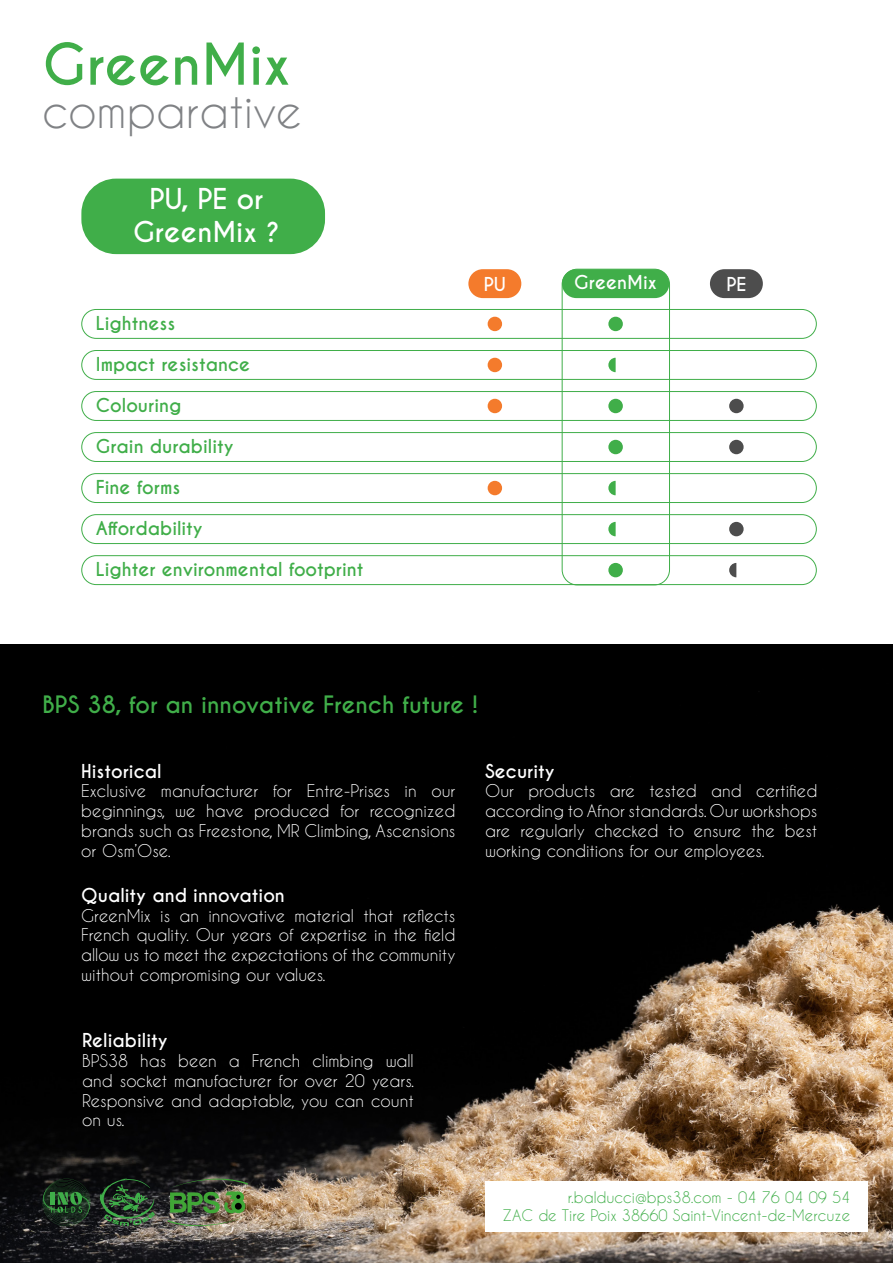
<style>
.page{position:relative;width:893px;height:1263px;background:#fff}
.page>*{position:absolute;margin:0;border:0;box-sizing:border-box;transform-origin:0 0}
.t1{font:700 54px "Caviar Dreams";color:#40ae49}
.t2{font:45px "Caviar Dreams";color:#808285}
.t3{font:700 27px "Caviar Dreams";color:#fff}
.t4{font:700 22.5px "Caviar Dreams";color:#40ae49}
.t5{font:700 18px "Caviar Dreams";color:#40ae49}
.t6{font:700 18px "Caviar Dreams";color:#fff}
.t7{font:16.5px/19.8px "Caviar Dreams";color:#fff;text-align:justify}
.t8{font:15px "Caviar Dreams";color:#40ae49}
</style>
<div class="page">
<img style="left:0;top:645px;width:893px;height:618px">
<div style="left:485px;top:1181px;width:382px;height:50px;background:#fff"></div>
<div style="left:81px;top:179px;width:244px;height:75px;background:#40ae49;border-radius:35px"></div>
<svg style="left:39px;top:1175px;width:55px;height:54px;background:#1c3120"></svg>
<svg style="left:100px;top:1178px;width:55px;height:48px;background:#2a462e"></svg>
<img style="left:167px;top:1177px;width:81px;height:50px">
<div style="left:81px;top:309px;width:736px;height:30px;border:1px solid #40ae49;border-radius:14px"></div>
<div style="left:81px;top:350px;width:736px;height:30px;border:1px solid #40ae49;border-radius:14px"></div>
<div style="left:81px;top:391px;width:736px;height:30px;border:1px solid #40ae49;border-radius:14px"></div>
<div style="left:81px;top:432px;width:736px;height:30px;border:1px solid #40ae49;border-radius:14px"></div>
<div style="left:81px;top:473px;width:736px;height:30px;border:1px solid #40ae49;border-radius:14px"></div>
<div style="left:81px;top:514px;width:736px;height:30px;border:1px solid #40ae49;border-radius:14px"></div>
<div style="left:81px;top:555px;width:736px;height:30px;border:1px solid #40ae49;border-radius:14px"></div>
<div style="left:562px;top:269px;width:107px;height:29px;background:#40ae49;border-radius:14px"></div>
<div style="left:468px;top:269px;width:53px;height:29px;background:#f47b2c;border-radius:14px"></div>
<div style="left:710px;top:269px;width:53px;height:29px;background:#4d4d4d;border-radius:14px"></div>
<div style="left:488px;top:317px;width:14px;height:14px;background:#f47b2c;border-radius:50%"></div>
<div style="left:488px;top:358px;width:14px;height:14px;background:#f47b2c;border-radius:50%"></div>
<div style="left:488px;top:399px;width:14px;height:14px;background:#f47b2c;border-radius:50%"></div>
<div style="left:488px;top:481px;width:14px;height:14px;background:#f47b2c;border-radius:50%"></div>
<div style="left:608px;top:317px;width:15px;height:14px;background:#40ae49;border-radius:50%"></div>
<div style="left:608px;top:399px;width:15px;height:14px;background:#40ae49;border-radius:50%"></div>
<svg style="left:608px;top:481px;width:8px;height:14px"></svg>
<div style="left:608px;top:563px;width:15px;height:14px;background:#40ae49;border-radius:50%"></div>
<div style="left:608px;top:440px;width:15px;height:14px;background:#40ae49;border-radius:50%"></div>
<svg style="left:729px;top:522px;width:15px;height:14px"></svg>
<svg style="left:729px;top:563px;width:7px;height:14px"></svg>
<div style="left:729px;top:440px;width:15px;height:14px;background:#4d4d4d;border-radius:50%"></div>
<div style="left:729px;top:399px;width:15px;height:14px;background:#4d4d4d;border-radius:50%"></div>
<div style="left:562px;top:269px;width:108px;height:316px;border:1px solid #40ae49;border-radius:15px"></div>
<svg style="left:608px;top:358px;width:8px;height:14px"></svg>
<svg style="left:608px;top:522px;width:8px;height:14px"></svg>
<p class="t1" style="left:43px;top:32px;width:249px">GreenMix</p>
<p class="t2" style="left:43px;top:84px;width:261px">comparative</p>
<p class="t3" style="left:149px;top:183px;width:115px">PU, PE or</p>
<p class="t3" style="left:133px;top:215px;width:148px">GreenMix ?</p>
<p class="t5" style="left:96px;top:312px;width:81px">Lightness</p>
<p class="t5" style="left:96px;top:353px;width:156px">Impact resistance</p>
<p class="t5" style="left:96px;top:394px;width:87px">Colouring</p>
<p class="t5" style="left:96px;top:435px;width:139px">Grain durability</p>
<p class="t5" style="left:96px;top:476px;width:86px">Fine forms</p>
<p class="t5" style="left:96px;top:517px;width:109px">Affordability</p>
<p class="t5" style="left:96px;top:558px;width:269px">Lighter environmental footprint</p>
<p class="t6" style="left:484px;top:273px;width:24px">PU</p>
<p class="t6" style="left:574px;top:272px;width:84px">GreenMix</p>
<p class="t6" style="left:726px;top:273px;width:22px">PE</p>
<p class="t4" style="left:43px;top:691px;width:437px">BPS 38, for an innovative French future !</p>
<p class="t6" style="left:81px;top:760px;width:82px">Historical</p>
<p class="t7" style="left:81px;top:781px;width:376px">Exclusive manufacturer for Entre-Prises in our beginnings, we have produced for recognized brands such as Freestone, MR Climbing, Ascensions or Osm’Ose.</p>
<p class="t6" style="left:81px;top:884px;width:205px">Quality and innovation</p>
<p class="t7" style="left:81px;top:905px;width:376px">GreenMix is an innovative material that reflects French quality. Our years of expertise in the field allow us to meet the expectations of the community without compromising our values.</p>
<p class="t6" style="left:485px;top:760px;width:71px">Security</p>
<p class="t7" style="left:485px;top:781px;width:334px">Our products are tested and certified according to Afnor standards. Our workshops are regularly checked to ensure the best working conditions for our employees.</p>
<p class="t6" style="left:82px;top:1029px;width:87px">Reliability</p>
<p class="t7" style="left:82px;top:1050px;width:334px">BPS38 has been a French climbing wall and socket manufacturer for over 20 years.<br>Responsive and adaptable, you can count on us.</p>
<p class="t8" style="left:568px;top:1188px;width:284px">r.balducci@bps38.com - 04 76 04 09 54</p>
<p class="t8" style="left:503px;top:1206px;width:349px">ZAC de Tire Poix 38660 Saint-Vincent-de-Mercuze</p>
</div>
